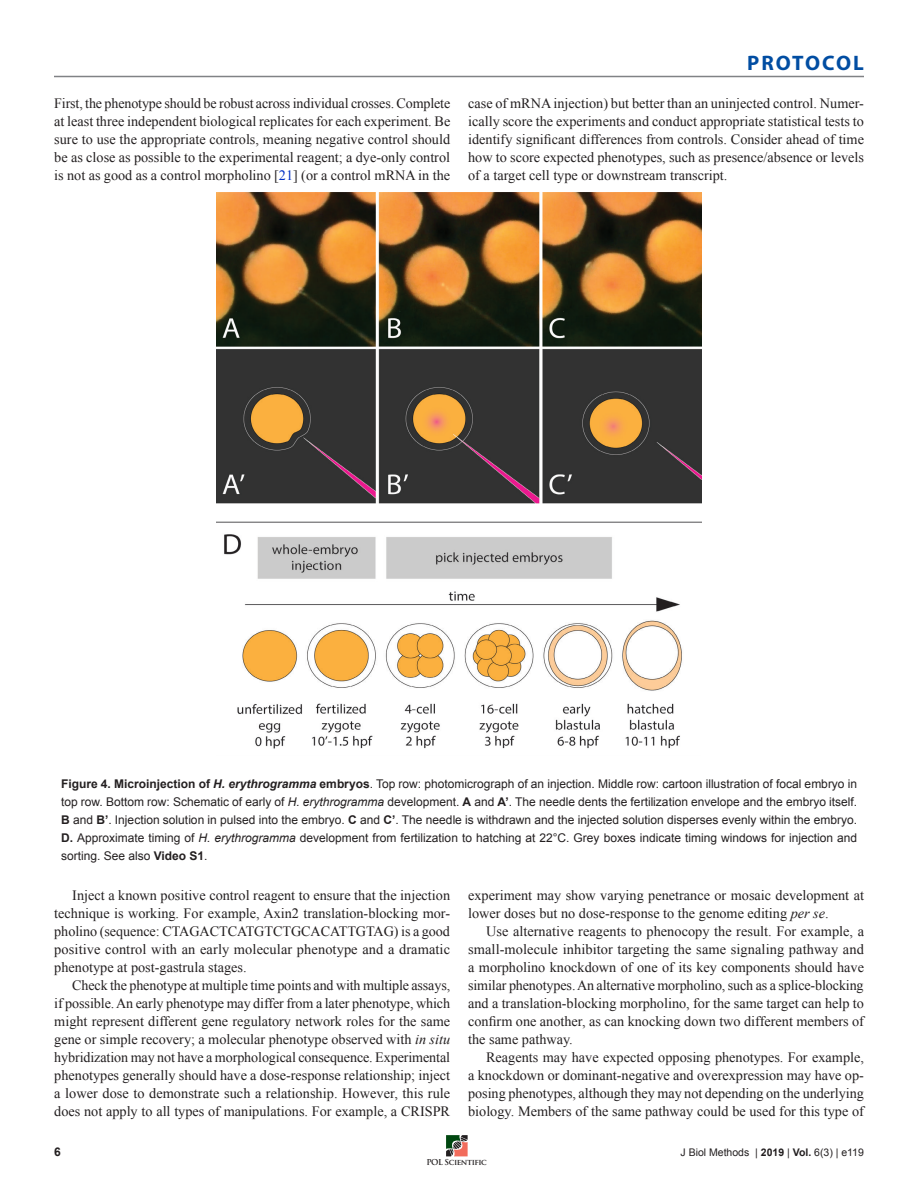
<style>
.page{position:relative;width:918px;height:1188px;background:#fff}
.page>*{position:absolute;margin:0;border:0;box-sizing:border-box;transform-origin:0 0}
.t1{font:700 21px "Myriad Pro";letter-spacing:.09em;color:#014da2}
.Body{font:14.25px/18px "Times New Roman";color:#231f20;text-align:justify}
.Figure_Legend_-_Span{font:12px/18px "Arial";color:#231f20;text-align:justify}
.t2{font:700 12px "Arial";color:#231f20}
.t3{font:10.5px "Arial";color:#231f20}
.t4{font:700 7.95px "Trajan Pro";letter-spacing:-.05em;color:#231f20}
.s1{color:#002fc4}
.s2{font-weight:700}
.s3{font-weight:700;font-style:italic}
.s4{font-style:italic}
</style>
<div class="page">
<svg style="left:446px;top:1135px;width:22px;height:21px"></svg>
<hr style="left:54px;top:76px;width:810px;height:1px;background:#808285">
<img style="left:217px;top:192px;width:485px;height:557px">
<h1 class="t1" style="left:747px;top:49px;width:118px">PROTOCOL</h1>
<p class="Body" style="left:54px;top:94px;width:398px">First, the phenotype should be robust across individual crosses. Complete at least three independent biological replicates for each experiment. Be sure to use the appropriate controls, meaning negative control should be as close as possible to the experimental reagent; a dye-only control is not as good as a control morpholino [<span class="s1">21</span>] (or a control mRNA in the</p>
<p class="Body" style="left:468px;top:94px;width:397px">case of mRNA injection) but better than an uninjected control. Numer&shy;ically score the experiments and conduct appropriate statistical tests to identify significant differences from controls. Consider ahead of time how to score expected phenotypes, such as presence/absence or levels of a target cell type or downstream transcript.</p>
<p class="Figure_Legend_-_Span" style="left:61px;top:774px;width:798px"><span class="s2">Figure 4. Microinjection of</span> <span class="s3">H. erythrogramma</span> <span class="s2">embryos</span>. Top row: photomicrograph of an injection. Middle row: cartoon illustration of focal embryo in top row. Bottom row: Schematic of early of <span class="s4">H. erythrogramma</span> development. <span class="s2">A</span> and <span class="s2">A’</span>. The needle dents the fertilization envelope and the embryo itself.<br><span class="s2">B</span> and <span class="s2">B’</span>. Injection solution in pulsed into the embryo. <span class="s2">C</span> and <span class="s2">C’</span>. The needle is withdrawn and the injected solution disperses evenly within the embryo.<br><span class="s2">D.</span> Approximate timing of <span class="s4">H. erythrogramma</span> development from fertilization to hatching at 22°C. Grey boxes indicate timing windows for injection and sorting. See also <span class="s2">Video S1</span>.</p>
<p class="Body" style="left:54px;top:886px;width:397px;text-indent:18px">Inject a known positive control reagent to ensure that the injection technique is working. For example, Axin2 translation-blocking mor&shy;pholino (sequence: CTAGACTCATGTCTGCACATTGTAG) is a good positive control with an early molecular phenotype and a dramatic phenotype at post-gastrula stages.</p>
<p class="Body" style="left:54px;top:976px;width:397px;text-indent:18px">Check the phenotype at multiple time points and with multiple assays, if possible. An early phenotype may differ from a later phenotype, which might represent different gene regulatory network roles for the same gene or simple recovery; a molecular phenotype observed with <span class="s4">in situ </span>hybridization may not have a morphological consequence. Experimental phenotypes generally should have a dose-response relationship; inject a lower dose to demonstrate such a relationship. However, this rule does not apply to all types of manipulations. For example, a CRISPR</p>
<p class="Body" style="left:468px;top:886px;width:397px">experiment may show varying penetrance or mosaic development at lower doses but no dose-response to the genome editing <span class="s4">per se</span>.</p>
<p class="Body" style="left:468px;top:922px;width:397px;text-indent:18px">Use alternative reagents to phenocopy the result. For example, a small-molecule inhibitor targeting the same signaling pathway and a morpholino knockdown of one of its key components should have similar phenotypes. An alternative morpholino, such as a splice-blocking and a translation-blocking morpholino, for the same target can help to confirm one another, as can knocking down two different members of the same pathway.</p>
<p class="Body" style="left:468px;top:1048px;width:397px;text-indent:18px">Reagents may have expected opposing phenotypes. For example, a knockdown or dominant-negative and overexpression may have op&shy;posing phenotypes, although they may not depending on the underlying biology. Members of the same pathway could be used for this type of</p>
<p class="t2" style="left:54px;top:1144px;width:8px">6</p>
<p class="t3" style="left:681px;top:1145px;width:185px">J Biol Methods | <span class="s2">2019</span> | <span class="s2">Vol.</span> 6(3) | e119</p>
<p class="t4" style="left:427px;top:1158px;width:62px">POL Scientific</p>
</div>
